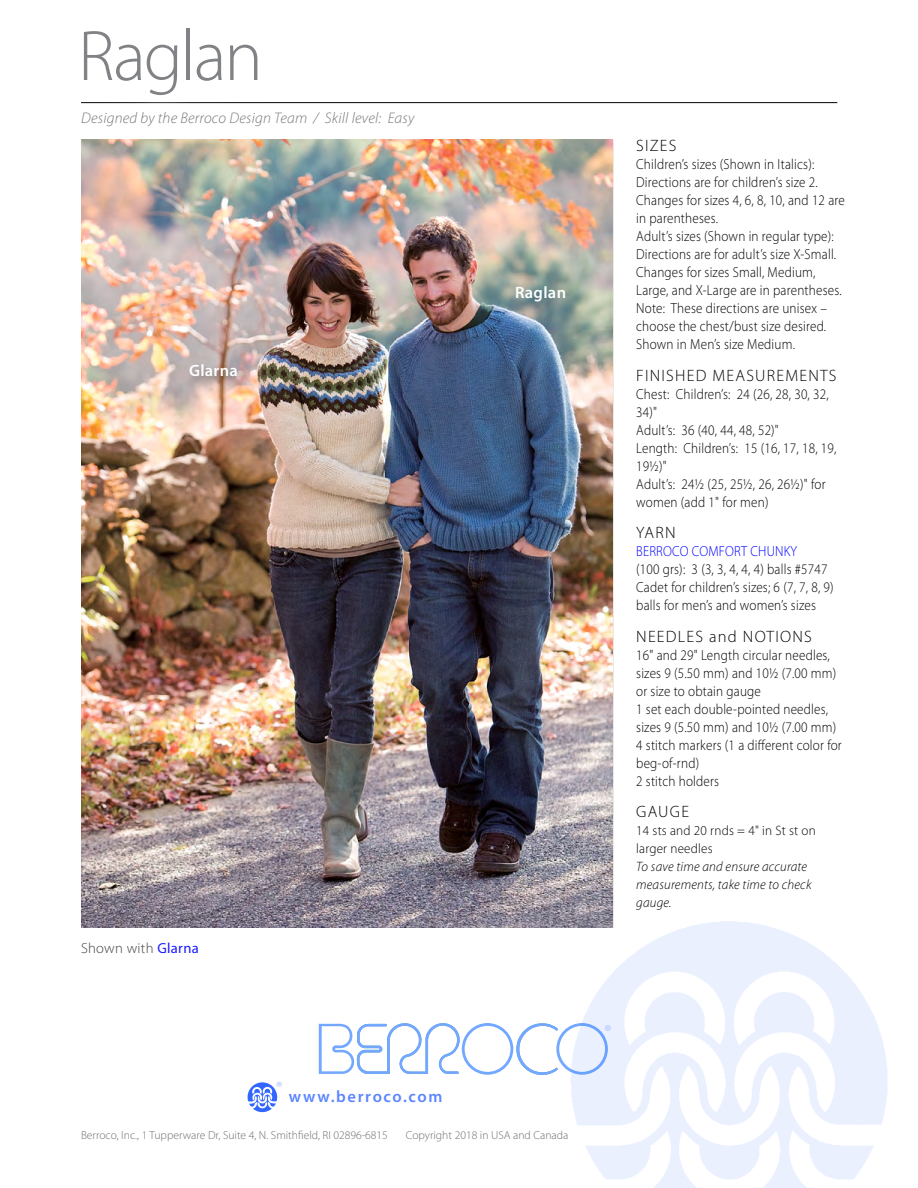
<style>
.page{position:relative;width:918px;height:1188px;background:#fff}
.page>*{position:absolute;margin:0;border:0;box-sizing:border-box;transform-origin:0 0}
.t1{font:300 72px "Myriad Pro";letter-spacing:-.03em;color:#808285}
.t2{font:17.25px "Myriad Pro";color:#adc2ff}
.t3{font:300 16.5px "Myriad Pro";letter-spacing:.075em;color:#000}
.t4{font:600 16.5px "Myriad Pro";letter-spacing:.1em;color:#5c85ff}
.t5{font:600 16.5px "Myriad Pro";letter-spacing:.02em;color:#fff}
.t6{font:italic 300 15.3px "Myriad Pro";letter-spacing:.015em;color:#77787b}
.t7{font:15px "Myriad Pro";color:#adc2ff}
.t8{font:300 14.7px/18px "Myriad Pro";letter-spacing:.015em;color:#000;scale:.9 1}
.t9{font:300 14.7px "Myriad Pro";letter-spacing:.015em;color:#00f;scale:.9 1}
.t10{font:300 14.7px "Myriad Pro";letter-spacing:.02em;color:#414042}
.t11{font:italic 300 13.65px/18px "Myriad Pro";letter-spacing:.015em;color:#000}
.t12{font:300 13.65px/18px "Myriad Pro";letter-spacing:.015em;color:#000}
.t13{font:300 11.7px "Myriad Pro";color:#6d6e71}
.s1{font-weight:400;color:#1a1aff}
</style>
<div class="page">
<img style="left:563px;top:913px;width:325px;height:275px">
<svg style="left:247px;top:1082px;width:31px;height:30px"></svg>
<svg style="left:319px;top:1023px;width:289px;height:53px"></svg>
<img style="left:81px;top:140px;width:532px;height:787px">
<hr style="left:81px;top:102px;width:756px;height:1px;background:#000">
<div style="left:52px;top:0;width:237px;height:126px;background:#fff"></div>
<div style="left:186px;top:360px;width:65px;height:28px;background:#000;opacity:.4"></div>
<h1 class="t1" style="left:78px;top:13px;width:186px">Raglan</h1>
<p class="t6" style="left:81px;top:109px;width:335px">Designed by the Berroco Design Team / Skill level: Easy</p>
<p class="t5" style="left:189px;top:360px;width:51px">Glarna</p>
<p class="t5" style="left:515px;top:282px;width:53px">Raglan</p>
<p class="t10" style="left:81px;top:939px;width:119px">Shown with <span class="s1">Glarna</span></p>
<p class="t7" style="left:276px;top:1077px;width:8px">®</p>
<p class="t4" style="left:289px;top:1086px;width:155px">www.berroco.com</p>
<p class="t13" style="left:81px;top:1128px;width:309px">Berroco, Inc., 1 Tupperware Dr, Suite 4, N. Smithfield, RI 02896-6815</p>
<p class="t13" style="left:406px;top:1128px;width:164px">Copyright 2018 in USA and Canada</p>
<p class="t3" style="left:636px;top:136px;width:42px">SIZES</p>
<p class="t8" style="left:636px;top:155px;width:233px">Children’s sizes (Shown in Italics):<br>Directions are for children’s size 2.<br>Changes for sizes 4, 6, 8, 10, and 12 are in parentheses.<br>Adult’s sizes (Shown in regular type):<br>Directions are for adult’s size X-Small.<br>Changes for sizes Small, Medium, Large, and X-Large are in parentheses.<br>Note: These directions are unisex – choose the chest/bust size desired.<br>Shown in Men’s size Medium.</p>
<p class="t3" style="left:636px;top:365px;width:202px">FINISHED MEASUREMENTS</p>
<p class="t8" style="left:636px;top:385px;width:224px">Chest: Children’s: 24 (26, 28, 30, 32,<br>34)"<br>Adult’s: 36 (40, 44, 48, 52)"<br>Length: Children’s: 15 (16, 17, 18, 19,<br>19½)"<br>Adult’s: 24½ (25, 25½, 26, 26½)" for women (add 1" for men)</p>
<p class="t3" style="left:636px;top:523px;width:41px">YARN</p>
<p class="t9" style="left:636px;top:543px;width:180px">BERROCO COMFORT CHUNKY</p>
<p class="t8" style="left:636px;top:560px;width:221px">(100 grs): 3 (3, 3, 4, 4, 4) balls #5747<br>Cadet for children’s sizes; 6 (7, 7, 8, 9) balls for men’s and women’s sizes</p>
<p class="t3" style="left:636px;top:626px;width:177px">NEEDLES and NOTIONS</p>
<p class="t8" style="left:636px;top:646px;width:230px">16" and 29" Length circular needles, sizes 9 (5.50 mm) and 10½ (7.00 mm) or size to obtain gauge<br>1 set each double-pointed needles, sizes 9 (5.50 mm) and 10½ (7.00 mm)<br>4 stitch markers (1 a different color for beg-of-rnd)<br>2 stitch holders</p>
<p class="t3" style="left:636px;top:802px;width:54px">GAUGE</p>
<p class="t12" style="left:636px;top:822px;width:181px">14 sts and 20 rnds = 4" in St st on larger needles</p>
<p class="t11" style="left:636px;top:858px;width:177px">To save time and ensure accurate measurements, take time to check gauge.</p>
<p class="t2" style="left:604px;top:1021px;width:9px">®</p>
</div>
